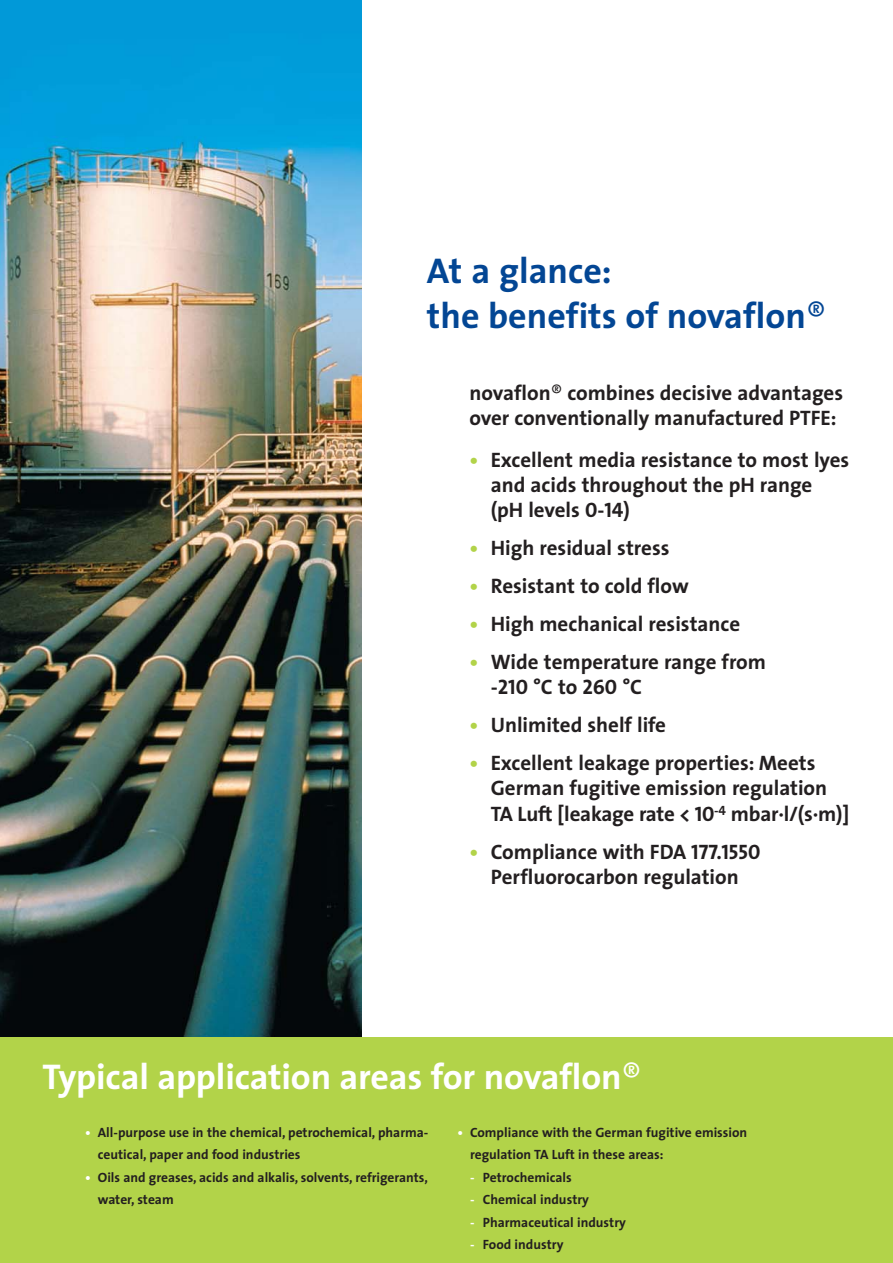
<style>
.page{position:relative;width:893px;height:1263px;background:#fff}
.page>*{position:absolute;margin:0;border:0;box-sizing:border-box;transform-origin:0 0}
.t1{font:700 36px "The Sans";letter-spacing:-.005em;color:#fff}
.t2{font:700 36px/45px "The Sans";color:#034694}
.t3{font:700 21px/25.2px "The Sans";color:#231f20}
.t4{font:700 13.5px/22.5px "The Sans";color:#231f20}
.s1{font-weight:300}
.s2{color:#b2d349}
.s3{font-family:"The Sans Bold Caps";font-weight:400}
.s4{color:#fff}
</style>
<div class="page">
<img style="left:0;top:0;width:361px;height:1037px">
<div style="left:0;top:1037px;width:892px;height:226px;background:#b2d349"></div>
<h1 class="t2" style="left:427px;top:249px;width:401px">At a glance:<br>the benefits of novaflon<span class="s1">®</span></h1>
<p class="t3" style="left:469px;top:380px;width:375px">novaflon<span class="s1">®</span> combines decisive advantages over conventionally manufactured PTFE:</p>
<p class="t3" style="left:490px;top:448px;width:360px;text-indent:-21px"><span class="s2">•</span> Excellent media resistance to most lyes and acids throughout the pH range (pH levels <span class="s3">0-14</span>)</p>
<p class="t3" style="left:469px;top:536px;width:201px"><span class="s2">•</span> High residual stress</p>
<p class="t3" style="left:469px;top:574px;width:221px"><span class="s2">•</span> Resistant to cold flow</p>
<p class="t3" style="left:469px;top:612px;width:272px"><span class="s2">•</span> High mechanical resistance</p>
<p class="t3" style="left:490px;top:650px;width:277px;text-indent:-21px"><span class="s2">•</span> Wide temperature range from -<span class="s3">210</span> °C to <span class="s3">260</span> °C</p>
<p class="t3" style="left:469px;top:713px;width:198px"><span class="s2">•</span> Unlimited shelf life</p>
<p class="t3" style="left:490px;top:751px;width:360px;text-indent:-21px"><span class="s2">•</span> Excellent leakage properties: Meets<br>German fugitive emission regulation<br>TA Luft [leakage rate &lt; <span class="s3">10</span><sup>-4</sup> mbar·l/(s·m)]</p>
<p class="t3" style="left:469px;top:840px;width:292px;text-align:center"><span class="s2">•</span> Compliance with FDA <span class="s3">177.1550<br></span>Perfluorocarbon regulation</p>
<h1 class="t1" style="left:43px;top:1059px;width:600px">Typical application areas for novaflon<span class="s1">®</span></h1>
<p class="t4" style="left:98px;top:1121px;width:332px;text-indent:-13px"><span class="s4">•</span> All-purpose use in the chemical, petrochemical, pharma&shy;ceutical, paper and food industries</p>
<p class="t4" style="left:98px;top:1166px;width:331px;text-indent:-13px"><span class="s4">•</span> Oils and greases, acids and alkalis, solvents, refrigerants, water, steam</p>
<p class="t4" style="left:470px;top:1121px;width:279px;text-indent:-13px"><span class="s4">•</span> Compliance with the German fugitive emission regulation TA Luft in these areas:</p>
<p class="t4" style="left:470px;top:1166px;width:103px"><span class="s4">-</span> Petrochemicals</p>
<p class="t4" style="left:470px;top:1189px;width:120px"><span class="s4">-</span> Chemical industry</p>
<p class="t4" style="left:470px;top:1211px;width:157px"><span class="s4">-</span> Pharmaceutical industry</p>
<p class="t4" style="left:470px;top:1234px;width:95px"><span class="s4">-</span> Food industry</p>
</div>
